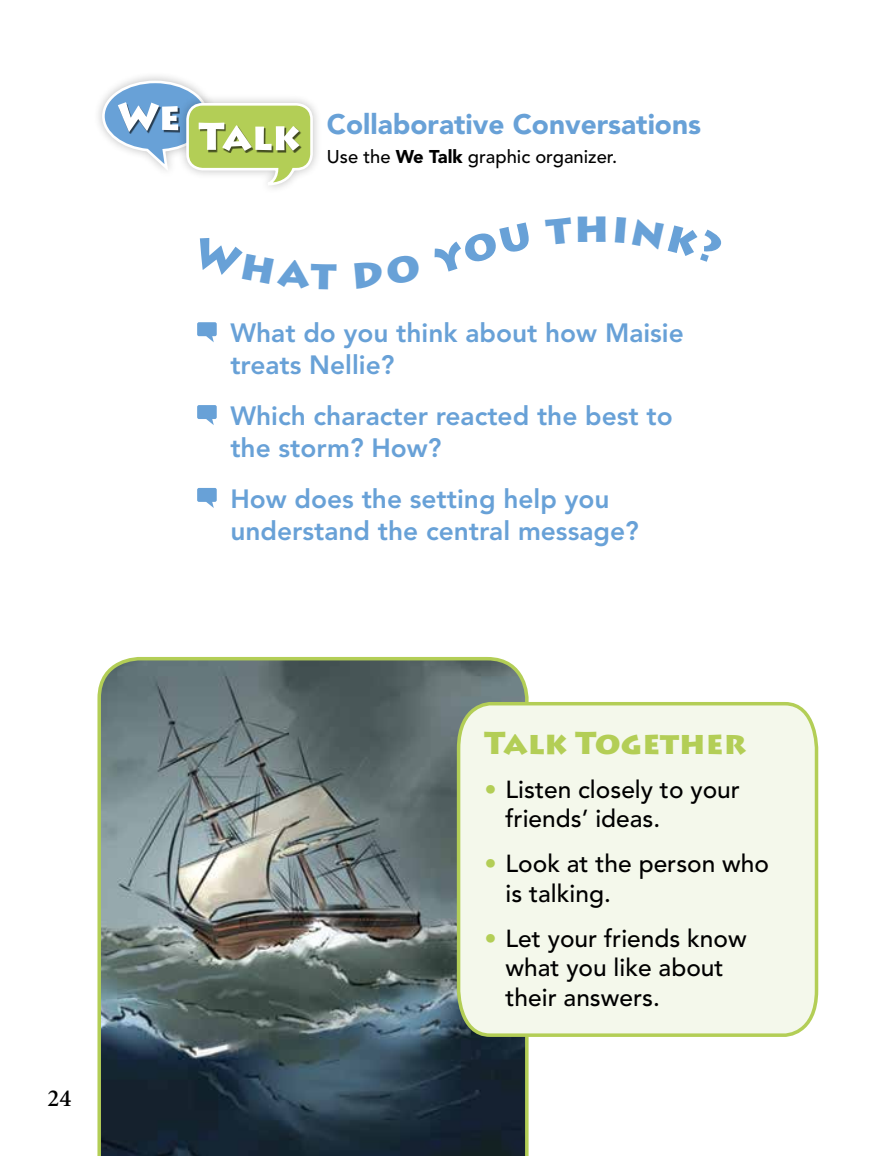
<style>
.page{position:relative;width:879px;height:1156px;background:#fff}
.page>*{position:absolute;margin:0;border:0;box-sizing:border-box;transform-origin:0 0}
.t1{font:900 42px "Lithos Pro";color:#68a1d7}
.t2{font:900 31.5px "Lithos Pro";color:#b3ce56}
.t3{font:900 28px "Avenir";color:#68a1d7}
.t4{font:800 26.25px/31.5px "Avenir";color:#68a1d7}
.t5{font:500 24.5px/29.4px "Avenir";color:#000}
.t6{font:600 24.5px "Minion";color:#000}
.t7{font:500 18.38px "Avenir";color:#000}
.s1{font-weight:900}
.s2{color:#b3ce56}
</style>
<div class="page">
<img style="left:97px;top:657px;width:432px;height:499px">
<svg style="left:455px;top:700px;width:364px;height:339px;background:#eff4e3"></svg>
<div style="left:93px;top:71px;width:125px;height:108px;background:#000;opacity:.25"></div>
<div style="left:176px;top:93px;width:146px;height:101px;background:#000;opacity:.25"></div>
<svg style="left:101px;top:79px;width:213px;height:108px"></svg>
<svg style="left:197px;top:322px;width:19px;height:20px"></svg>
<svg style="left:197px;top:405px;width:19px;height:20px"></svg>
<svg style="left:197px;top:488px;width:19px;height:20px"></svg>
<p class="t6" style="left:48px;top:1086px;width:25px">24</p>
<p class="t3" style="left:327px;top:107px;width:375px">Collaborative Conversations</p>
<p class="t7" style="left:327px;top:146px;width:291px">Use the <span class="s1">We Talk</span> graphic organizer.</p>
<h1 class="t1" style="left:574px;top:201px;width:37px">h</h1>
<p class="t4" style="left:230px;top:317px;width:454px">What do you think about how Maisie treats Nellie?</p>
<p class="t4" style="left:230px;top:400px;width:443px">Which character reacted the best to the storm? How?</p>
<p class="t4" style="left:230px;top:483px;width:409px">How does the setting help you understand the central message?</p>
<p class="t2" style="left:484px;top:724px;width:263px">Talk Together</p>
<p class="t5" style="left:505px;top:775px;width:236px;text-indent:-21px"><span class="s2">•</span> Listen closely to your friends’ ideas.</p>
<p class="t5" style="left:505px;top:850px;width:265px;text-indent:-21px"><span class="s2">•</span> Look at the person who is talking.</p>
<p class="t5" style="left:505px;top:924px;width:243px;text-indent:-21px"><span class="s2">•</span> Let your friends know what you like about their answers.</p>
</div>
